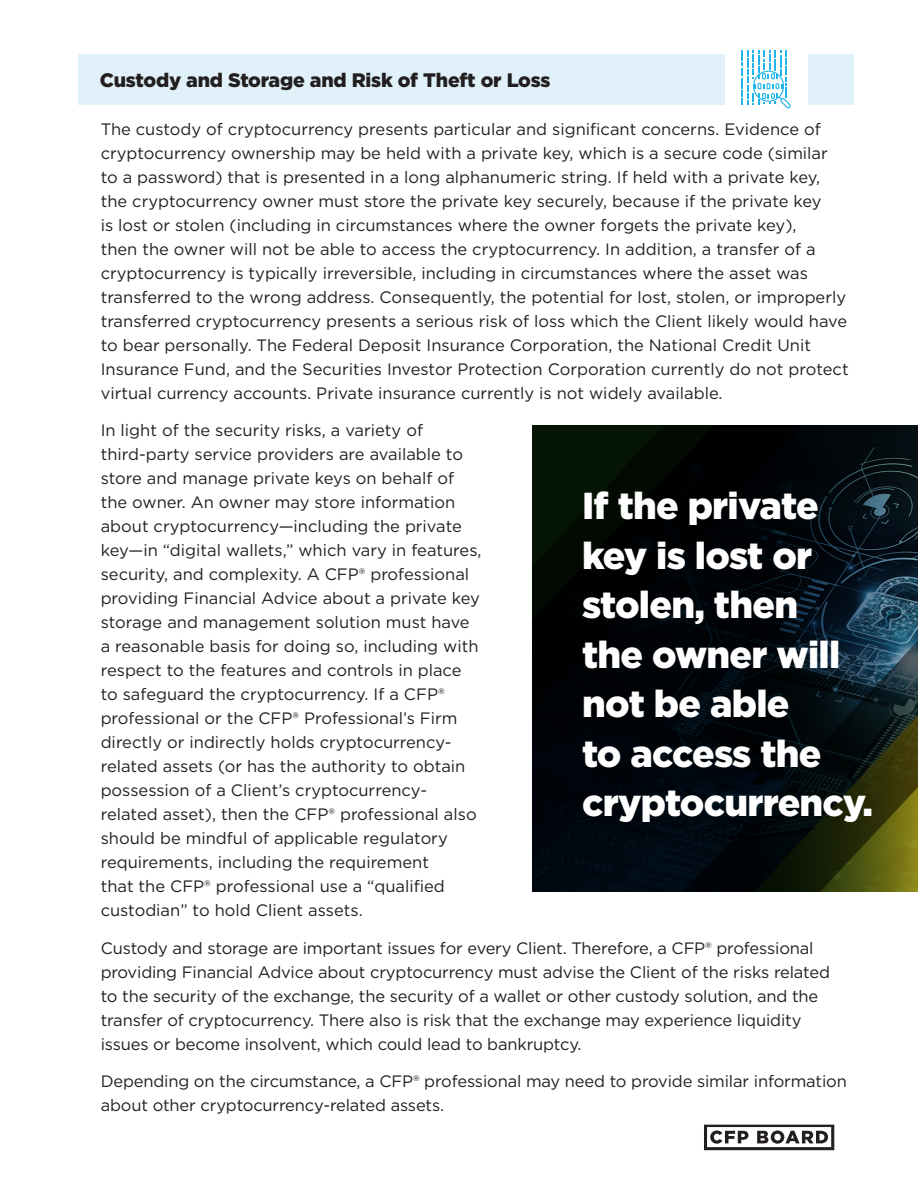
<style>
.page{position:relative;width:918px;height:1188px;background:#fff}
.page>*{position:absolute;margin:0;border:0;box-sizing:border-box;transform-origin:0 0}
.t1{font:900 37.5px/49.5px "Gotham";letter-spacing:-.02em;color:#fff}
.t2{font:900 19.5px "Gotham";letter-spacing:-.01em;color:#231f20}
.t3{font:16.5px/24px "Gotham";color:#231f20}
</style>
<div class="page">
<svg style="left:704px;top:1125px;width:130px;height:25px"></svg>
<div style="left:78px;top:54px;width:775px;height:51px;background:#e0f1fa"></div>
<div style="left:725px;top:54px;width:83px;height:51px;background:#fff"></div>
<svg style="left:741px;top:50px;width:50px;height:58px"></svg>
<svg style="left:532px;top:426px;width:386px;height:466px;background:#08100f"></svg>
<p class="t2" style="left:100px;top:69px;width:452px">Custody and Storage and Risk of Theft or Loss</p>
<p class="t3" style="left:101px;top:117px;width:749px">The custody of cryptocurrency presents particular and significant concerns. Evidence of cryptocurrency ownership may be held with a private key, which is a secure code (similar to a password) that is presented in a long alphanumeric string. If held with a private key, the cryptocurrency owner must store the private key securely, because if the private key<br>is lost or stolen (including in circumstances where the owner forgets the private key),<br>then the owner will not be able to access the cryptocurrency. In addition, a transfer of a cryptocurrency is typically irreversible, including in circumstances where the asset was transferred to the wrong address. Consequently, the potential for lost, stolen, or improperly transferred cryptocurrency presents a serious risk of loss which the Client likely would have to bear personally. The Federal Deposit Insurance Corporation, the National Credit Unit Insurance Fund, and the Securities Investor Protection Corporation currently do not protect virtual currency accounts. Private insurance currently is not widely available.</p>
<p class="t3" style="left:101px;top:418px;width:382px">In light of the security risks, a variety of third-party service providers are available to store and manage private keys on behalf of the owner. An owner may store information about cryptocurrency—including the private key—in “digital wallets,” which vary in features, security, and complexity. A CFP® professional providing Financial Advice about a private key storage and management solution must have a reasonable basis for doing so, including with respect to the features and controls in place to safeguard the cryptocurrency. If a CFP® professional or the CFP® Professional’s Firm directly or indirectly holds cryptocurrency&shy;related assets (or has the authority to obtain possession of a Client’s cryptocurrency&shy;related asset), then the CFP® professional also should be mindful of applicable regulatory requirements, including the requirement<br>that the CFP® professional use a “qualified custodian” to hold Client assets.</p>
<p class="t3" style="left:101px;top:936px;width:731px">Custody and storage are important issues for every Client. Therefore, a CFP® professional providing Financial Advice about cryptocurrency must advise the Client of the risks related to the security of the exchange, the security of a wallet or other custody solution, and the transfer of cryptocurrency. There also is risk that the exchange may experience liquidity issues or become insolvent, which could lead to bankruptcy.</p>
<p class="t3" style="left:101px;top:1069px;width:748px">Depending on the circumstance, a CFP® professional may need to provide similar information about other cryptocurrency-related assets.</p>
<p class="t1" style="left:582px;top:480px;width:292px">If the private key is lost or stolen, then<br>the owner will not be able<br>to access the cryptocurrency.</p>
</div>
